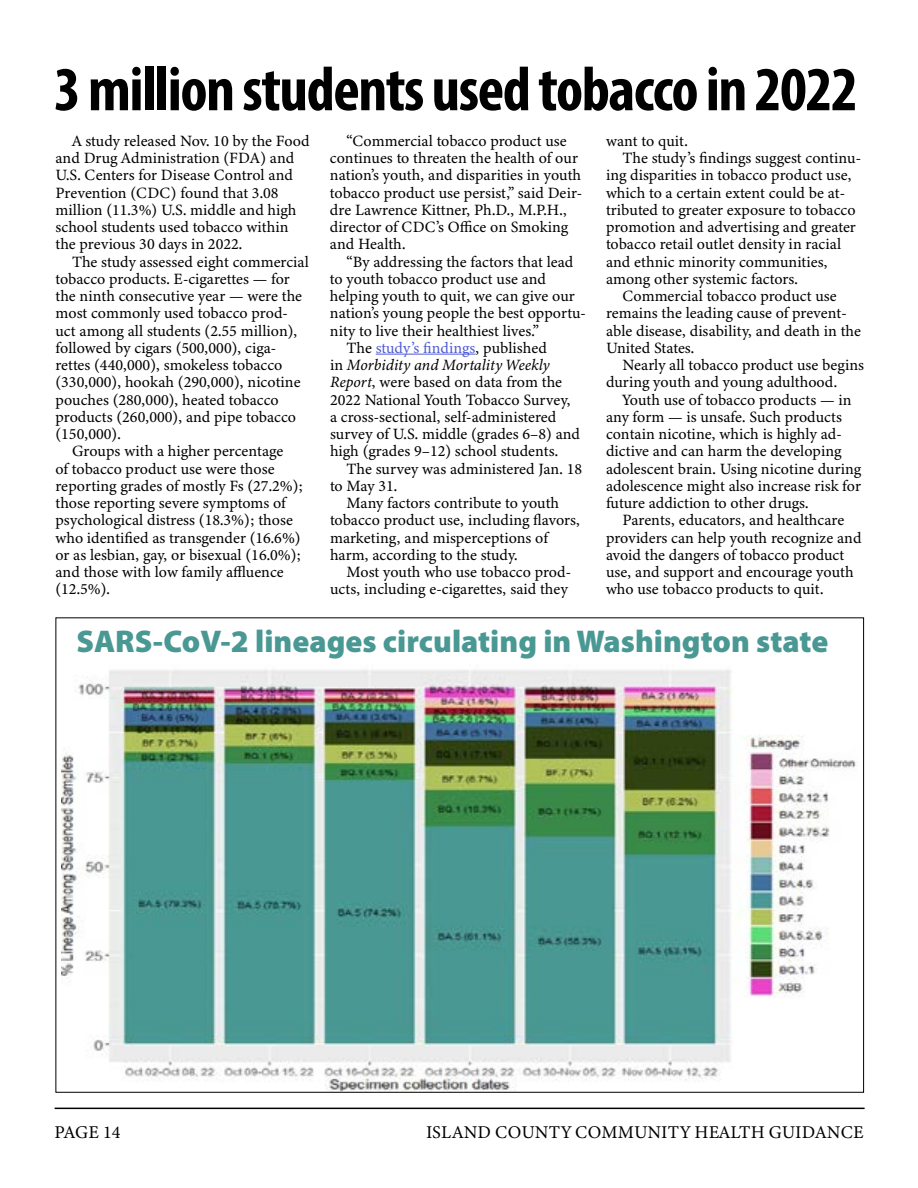
<style>
.page{position:relative;width:918px;height:1188px;background:#fff}
.page>*{position:absolute;margin:0;border:0;box-sizing:border-box;transform-origin:0 0}
.t1{font:63px "Myriad Variable Concept";letter-spacing:-.02em;color:#000}
.t2{font:31.5px "Myriad Variable Concept";color:#499893}
.t3{font:18px "Minion Variable Concept";letter-spacing:.005em;color:#000}
.t4{font:15.75px/17.2px "Minion Variable Concept";color:#000}
.t5{font:italic 15.75px "Minion Variable Concept";color:#000}
.t6{font:15.75px "Minion Variable Concept";letter-spacing:-.005em;color:#4f5cd6}
.s1{color:#000}
.s2{font-style:normal}
.s3{font-style:italic}
</style>
<div class="page">
<hr style="left:55px;top:1108px;width:810px;height:1px;background:#000">
<img style="left:62px;top:669px;width:794px;height:422px">
<hr style="left:376px;top:354px;width:100px;height:1px;background:#4f5cd6">
<h1 class="t1" style="left:54px;top:52px;width:805px">3 million students used tobacco in 2022</h1>
<p class="t4" style="left:55px;top:132px;width:256px;text-indent:17px">A study released Nov. 10 by the Food and Drug Administration (FDA) and U.S. Centers for Disease Control and Prevention (CDC) found that 3.08 million (11.3%) U.S. middle and high school students used tobacco within the previous 30 days in 2022.</p>
<p class="t4" style="left:72px;top:253px;width:238px">The study assessed eight commercial</p>
<p class="t4" style="left:55px;top:270px;width:236px">tobacco products. E-cigarettes — for</p>
<p class="t4" style="left:55px;top:287px;width:248px">the ninth consecutive year — were the</p>
<p class="t4" style="left:55px;top:305px;width:234px">most commonly used tobacco prod-</p>
<p class="t4" style="left:55px;top:322px;width:243px">uct among all students (2.55 million),</p>
<p class="t4" style="left:55px;top:339px;width:222px">followed by cigars (500,000), ciga-</p>
<p class="t4" style="left:55px;top:356px;width:228px">rettes (440,000), smokeless tobacco</p>
<p class="t4" style="left:55px;top:374px;width:247px">(330,000), hookah (290,000), nicotine</p>
<p class="t4" style="left:55px;top:391px;width:225px">pouches (280,000), heated tobacco</p>
<p class="t4" style="left:55px;top:408px;width:242px">products (260,000), and pipe tobacco</p>
<p class="t4" style="left:55px;top:425px;width:67px">(150,000).</p>
<p class="t4" style="left:72px;top:443px;width:213px">Groups with a higher percentage</p>
<p class="t4" style="left:55px;top:460px;width:221px">of tobacco product use were those</p>
<p class="t4" style="left:55px;top:477px;width:249px">reporting grades of mostly Fs (27.2%);</p>
<p class="t4" style="left:55px;top:494px;width:232px">those reporting severe symptoms of</p>
<p class="t4" style="left:55px;top:512px;width:239px">psychological distress (18.3%); those</p>
<p class="t4" style="left:55px;top:529px;width:247px">who identified as transgender (16.6%)</p>
<p class="t4" style="left:55px;top:546px;width:247px">or as lesbian, gay, or bisexual (16.0%);</p>
<p class="t4" style="left:55px;top:563px;width:230px">and those with low family affluence</p>
<p class="t4" style="left:55px;top:581px;width:56px">(12.5%).</p>
<p class="t4" style="left:330px;top:132px;width:254px;text-indent:17px">“Commercial tobacco product use continues to threaten the health of our nation’s youth, and disparities in youth tobacco product use persist,” said Deir&shy;dre Lawrence Kittner, Ph.D., M.P.H., director of CDC’s Office on Smoking and Health.</p>
<p class="t4" style="left:346px;top:253px;width:228px">“By addressing the factors that lead</p>
<p class="t4" style="left:330px;top:270px;width:218px">to youth tobacco product use and</p>
<p class="t4" style="left:330px;top:287px;width:246px">helping youth to quit, we can give our</p>
<p class="t4" style="left:330px;top:305px;width:257px">nation’s young people the best opportu-</p>
<p class="t4" style="left:330px;top:322px;width:211px">nity to live their healthiest lives.”</p>
<p class="t6" style="left:346px;top:337px;width:202px"><span class="s1">The</span> study’s findings<span class="s1">, published</span></p>
<p class="t5" style="left:330px;top:354px;width:221px"><span class="s2">in</span> Morbidity and Mortality Weekly</p>
<p class="t4" style="left:330px;top:374px;width:234px"><span class="s3">Report</span>, were based on data from the</p>
<p class="t4" style="left:330px;top:391px;width:242px">2022 National Youth Tobacco Survey,</p>
<p class="t4" style="left:330px;top:408px;width:228px">a cross-sectional, self-administered</p>
<p class="t4" style="left:330px;top:425px;width:252px">survey of U.S. middle (grades 6–8) and</p>
<p class="t4" style="left:330px;top:443px;width:230px">high (grades 9–12) school students.</p>
<p class="t4" style="left:347px;top:460px;width:237px">The survey was administered Jan. 18</p>
<p class="t4" style="left:330px;top:477px;width:69px">to May 31.</p>
<p class="t4" style="left:347px;top:494px;width:214px">Many factors contribute to youth</p>
<p class="t4" style="left:330px;top:512px;width:251px">tobacco product use, including flavors,</p>
<p class="t4" style="left:330px;top:529px;width:220px">marketing, and misperceptions of</p>
<p class="t4" style="left:330px;top:546px;width:189px">harm, according to the study.</p>
<p class="t4" style="left:347px;top:563px;width:226px">Most youth who use tobacco prod-</p>
<p class="t4" style="left:330px;top:581px;width:240px">ucts, including e-cigarettes, said they</p>
<p class="t4" style="left:606px;top:132px;width:83px">want to quit.</p>
<p class="t4" style="left:623px;top:149px;width:240px">The study’s findings suggest continu-</p>
<p class="t4" style="left:606px;top:167px;width:247px">ing disparities in tobacco product use,</p>
<p class="t4" style="left:606px;top:184px;width:241px">which to a certain extent could be at-</p>
<p class="t4" style="left:606px;top:201px;width:251px">tributed to greater exposure to tobacco</p>
<p class="t4" style="left:606px;top:218px;width:251px">promotion and advertising and greater</p>
<p class="t4" style="left:606px;top:236px;width:237px">tobacco retail outlet density in racial</p>
<p class="t4" style="left:606px;top:253px;width:223px">and ethnic minority communities,</p>
<p class="t4" style="left:606px;top:270px;width:193px">among other systemic factors.</p>
<p class="t4" style="left:623px;top:287px;width:216px">Commercial tobacco product use</p>
<p class="t4" style="left:606px;top:305px;width:242px">remains the leading cause of prevent-</p>
<p class="t4" style="left:606px;top:322px;width:257px">able disease, disability, and death in the</p>
<p class="t4" style="left:606px;top:339px;width:90px">United States.</p>
<p class="t4" style="left:623px;top:356px;width:243px">Nearly all tobacco product use begins</p>
<p class="t4" style="left:606px;top:373px;width:233px">during youth and young adulthood.</p>
<p class="t4" style="left:623px;top:391px;width:230px">Youth use of tobacco products — in</p>
<p class="t4" style="left:606px;top:408px;width:238px">any form — is unsafe. Such products</p>
<p class="t4" style="left:606px;top:425px;width:237px">contain nicotine, which is highly ad-</p>
<p class="t4" style="left:606px;top:442px;width:237px">dictive and can harm the developing</p>
<p class="t4" style="left:606px;top:460px;width:257px">adolescent brain. Using nicotine during</p>
<p class="t4" style="left:606px;top:477px;width:256px">adolescence might also increase risk for</p>
<p class="t4" style="left:606px;top:494px;width:204px">future addiction to other drugs.</p>
<p class="t4" style="left:623px;top:511px;width:223px">Parents, educators, and healthcare</p>
<p class="t4" style="left:606px;top:529px;width:257px">providers can help youth recognize and</p>
<p class="t4" style="left:606px;top:546px;width:240px">avoid the dangers of tobacco product</p>
<p class="t4" style="left:606px;top:563px;width:249px">use, and support and encourage youth</p>
<p class="t4" style="left:606px;top:580px;width:219px">who use tobacco products to quit.</p>
<h2 class="t2" style="left:76px;top:623px;width:754px">SARS-CoV-2 lineages circulating in Washington state</h2>
<p class="t3" style="left:55px;top:1119px;width:68px">PAGE 14</p>
<p class="t3" style="left:426px;top:1119px;width:439px">ISLAND COUNTY COMMUNITY HEALTH GUIDANCE</p>
</div>
